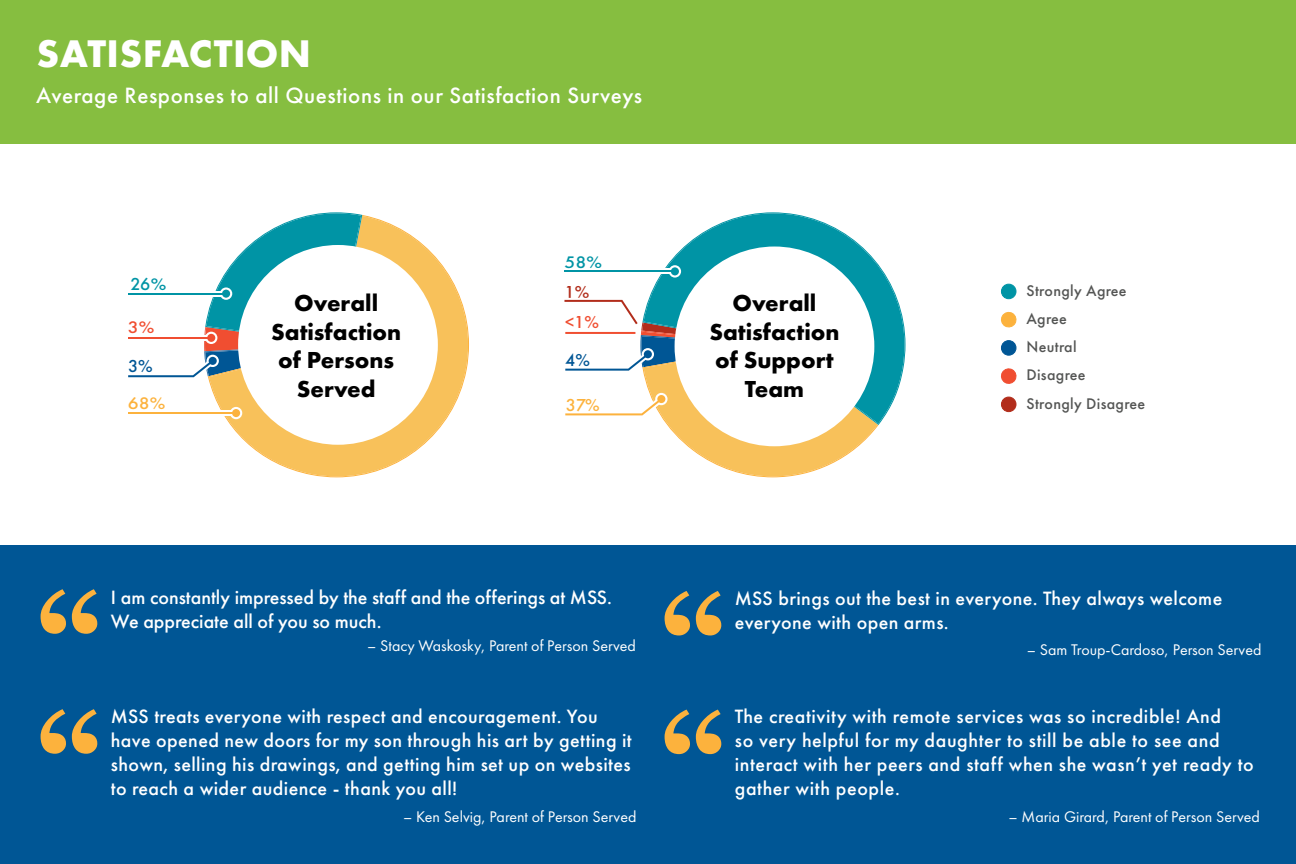
<style>
.page{position:relative;width:1296px;height:864px;background:#fff}
.page>*{position:absolute;margin:0;border:0;box-sizing:border-box;transform-origin:0 0}
.t1{font:700 130px "Georgia";color:#fcb23d}
.t2{font:700 40px "Futura PT";letter-spacing:.01em;color:#fff}
.t3{font:700 24px/28.8px "Futura PT";color:#000;text-align:center}
.t4{font:500 23px "Futura PT";letter-spacing:.025em;color:#fff}
.t5{font:500 20px/24px "Futura PT";letter-spacing:.02em;color:#fff}
.t6{font:500 20px/24px "Futura PT";color:#fff}
.t7{font:500 18px "Futura PT";color:#005695}
.t8{font:500 18px "Futura PT";color:#0094a5}
.t9{font:500 18px "Futura PT";color:#f04e31}
.t10{font:500 18px "Futura PT";color:#fcb23d}
.t11{font:500 18px "Futura PT";color:#b22d1b}
.t12{font:500 17.4px "Futura PT";color:#fcb23d;scale:1.11 1}
.t13{font:500 17.4px "Futura PT";color:#0094a5;scale:1.11 1}
.t14{font:500 17.4px "Futura PT";color:#f04e31;scale:1.11 1}
.t15{font:16px "Futura PT";color:#fff}
.t16{font:500 16px/28.2px "Futura PT";letter-spacing:.02em;color:#545554}
.s1{font-size:17.4px}
</style>
<div class="page">
<div style="left:0;top:0;width:1296px;height:144px;background:#86be40"></div>
<div style="left:1px;top:546px;width:1295px;height:318px;background:#005695"></div>
<div style="left:1001px;top:284px;width:15px;height:15px;background:#0094a5;border-radius:50%"></div>
<div style="left:1001px;top:284px;width:15px;height:15px;border:1px solid #0094a5;border-radius:50%"></div>
<svg style="left:1001px;top:311px;width:16px;height:17px"></svg>
<div style="left:1001px;top:341px;width:15px;height:14px;background:#005695;border-radius:50%"></div>
<div style="left:1001px;top:340px;width:15px;height:16px;border:1px solid #005695;border-radius:50%"></div>
<svg style="left:1001px;top:368px;width:16px;height:16px"></svg>
<div style="left:1001px;top:397px;width:15px;height:15px;background:#b22d1b;border-radius:50%"></div>
<div style="left:1001px;top:397px;width:15px;height:15px;border:1px solid #b22d1b;border-radius:50%"></div>
<svg style="left:208px;top:215px;width:261px;height:262px;fill:#f8c15a"></svg>
<div style="left:153px;top:410px;width:83px;height:6px;background:#fff"></div>
<svg style="left:230px;top:407px;width:12px;height:12px"></svg>
<div style="left:232px;top:409px;width:8px;height:8px;background:#fcb23d;border-radius:50%"></div>
<hr style="left:128px;top:412px;width:108px;height:2px;background:#fcb23d">
<svg style="left:128px;top:212px;width:234px;height:167px"></svg>
<div style="left:128px;top:335px;width:83px;height:6px;background:#fff"></div>
<svg style="left:205px;top:332px;width:12px;height:12px"></svg>
<div style="left:207px;top:334px;width:8px;height:8px;background:#f04e31;border-radius:50%"></div>
<hr style="left:128px;top:337px;width:83px;height:2px;background:#f04e31">
<div style="left:238px;top:245px;width:200px;height:200px;background:#fff;border-radius:50%"></div>
<svg style="left:649px;top:212px;width:257px;height:213px;fill:#0094a5"></svg>
<div style="left:592px;top:268px;width:83px;height:6px;background:#fff"></div>
<svg style="left:669px;top:265px;width:12px;height:13px"></svg>
<div style="left:671px;top:267px;width:8px;height:8px;background:#0094a5;border-radius:50%"></div>
<hr style="left:564px;top:270px;width:111px;height:2px;background:#0094a5">
<svg style="left:564px;top:298px;width:315px;height:179px"></svg>
<div style="left:675px;top:247px;width:199px;height:199px;background:#fff;border-radius:50%"></div>
<h2 class="t2" style="left:36px;top:27px;width:276px">SATISFACTION</h2>
<p class="t4" style="left:36px;top:82px;width:607px">Average Responses to all Questions in our Satisfaction Surveys</p>
<p class="t13" style="left:564px;top:251px;width:35px">58%</p>
<p class="t11" style="left:564px;top:281px;width:26px">1%</p>
<p class="t9" style="left:565px;top:311px;width:35px">&lt;1%</p>
<p class="t7" style="left:565px;top:349px;width:26px">4%</p>
<p class="t10" style="left:566px;top:394px;width:35px">37%</p>
<p class="t8" style="left:131px;top:273px;width:37px">26<span class="s1">%</span></p>
<p class="t16" style="left:1026px;top:276px;width:102px">Strongly Agree<br>Agree<br>Neutral<br>Disagree</p>
<p class="t3" style="left:271px;top:288px;width:132px">Overall<br>Satisfaction of Persons<br>Served</p>
<p class="t3" style="left:709px;top:288px;width:132px">Overall<br>Satisfaction of Support<br>Team</p>
<p class="t14" style="left:128px;top:317px;width:25px">3%</p>
<p class="t7" style="left:128px;top:356px;width:26px">3%</p>
<p class="t12" style="left:128px;top:393px;width:35px">68%</p>
<p class="t16" style="left:1026px;top:389px;width:120px">Strongly Disagree</p>
<h1 class="t1" style="left:36px;top:543px;width:69px">“</h1>
<p class="t6" style="left:111px;top:585px;width:503px">I am constantly impressed by the staff and the offerings at MSS.<br>We appreciate all of you so much.</p>
<p class="t15" style="left:367px;top:636px;width:270px">– Stacy Waskosky, Parent of Person Served</p>
<h1 class="t1" style="left:36px;top:663px;width:69px">“</h1>
<p class="t5" style="left:111px;top:704px;width:522px">MSS treats everyone with respect and encouragement. You have opened new doors for my son through his art by getting it shown, selling his drawings, and getting him set up on websites to reach a wider audience - thank you all!</p>
<p class="t15" style="left:403px;top:807px;width:235px">– Ken Selvig, Parent of Person Served</p>
<h1 class="t1" style="left:660px;top:545px;width:69px">“</h1>
<p class="t5" style="left:735px;top:586px;width:489px">MSS brings out the best in everyone. They always welcome everyone with open arms.</p>
<p class="t15" style="left:1027px;top:640px;width:236px">– Sam Troup-Cardoso, Person Served</p>
<h1 class="t1" style="left:660px;top:663px;width:69px">“</h1>
<p class="t5" style="left:735px;top:705px;width:520px">The creativity with remote services was so incredible! And<br>so very helpful for my daughter to still be able to see and interact with her peers and staff when she wasn’t yet ready to gather with people.</p>
<p class="t15" style="left:1009px;top:807px;width:253px">– Maria Girard, Parent of Person Served</p>
</div>
